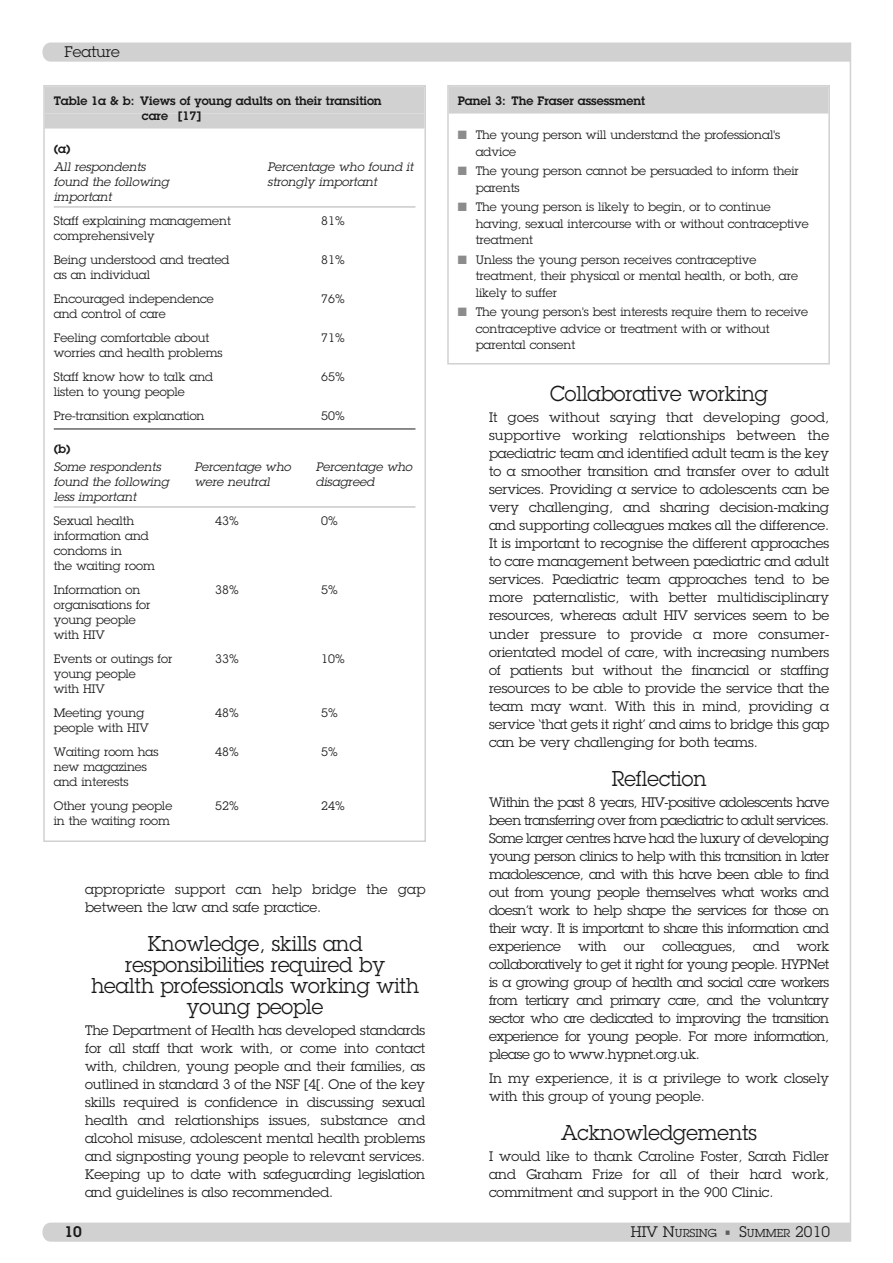
<style>
.page{position:relative;width:893px;height:1263px;background:#fff}
.page>*{position:absolute;margin:0;border:0;box-sizing:border-box;transform-origin:0 0}
.t1{font:21px/21px "Lubalin Graph";color:#191919;text-align:center;scale:.95 1}
.t2{font:15px "Lubalin Graph";color:#191919}
.t3{font:600 15px "Lubalin Graph";color:#191919}
.t4{font:13.5px/18px "Lubalin Graph";color:#191919;text-align:justify}
.t5{font:12px/16.5px "Lubalin Graph";color:#191919}
.t6{font:italic 12px "Lubalin Graph";letter-spacing:.005em;color:#191919}
.t7{font:600 12px/15px "Lubalin Graph";color:#191919}
.t8{font:11.25px "Lubalin Graph";color:#191919}
.s1{color:#8c8c8c}
.s2{font-size:15px}
.s3{font-size:12px;color:#5e5e5e}
</style>
<div class="page">
<div style="left:42px;top:43px;width:808px;height:19px;background:#d1d1d1"></div>
<svg style="left:42px;top:1222px;width:808px;height:20px;background:#d3d3d3"></svg>
<hr style="left:850px;top:43px;width:1px;height:1199px;background:#d1d1d1">
<div style="left:447px;top:85px;width:383px;height:279px;border:2px solid #d1d1d1"></div>
<div style="left:449px;top:87px;width:379px;height:27px;background:#d1d1d1"></div>
<div style="left:43px;top:85px;width:383px;height:757px;border:2px solid #d1d1d1"></div>
<div style="left:45px;top:87px;width:379px;height:27px;background:#d1d1d1"></div>
<div style="left:45px;top:114px;width:379px;height:15px;background:#d1d1d1"></div>
<hr style="left:54px;top:207px;width:361px;height:1px;background:#afafaf">
<hr style="left:54px;top:429px;width:361px;height:1px;background:#191919">
<hr style="left:54px;top:507px;width:361px;height:1px;background:#afafaf">
<p class="t2" style="left:65px;top:47px;width:57px">Feature</p>
<p class="t7" style="left:142px;top:94px;width:241px;text-indent:-88px">Table 1a &amp; b: Views of young adults on their transition care [17]</p>
<p class="t7" style="left:54px;top:142px;width:18px">(a)</p>
<p class="t6" style="left:54px;top:162px;width:95px">All respondents</p>
<p class="t6" style="left:268px;top:162px;width:149px">Percentage who found it</p>
<p class="t6" style="left:54px;top:177px;width:117px">found the following</p>
<p class="t6" style="left:268px;top:177px;width:113px">strongly important</p>
<p class="t6" style="left:54px;top:192px;width:61px">important</p>
<p class="t5" style="left:54px;top:213px;width:179px">Staff explaining management</p>
<p class="t5" style="left:321px;top:213px;width:25px">81%</p>
<p class="t5" style="left:54px;top:224px;width:177px;line-height:24px">comprehensively<br>Being understood and treated</p>
<p class="t5" style="left:321px;top:252px;width:25px">81%</p>
<p class="t5" style="left:54px;top:263px;width:162px;line-height:24px">as an individual<br>Encouraged independence</p>
<p class="t5" style="left:54px;top:302px;width:157px;line-height:24px">and control of care<br>Feeling comfortable about</p>
<p class="t5" style="left:54px;top:341px;width:170px;line-height:24px">worries and health problems<br>Staff know how to talk and</p>
<p class="t5" style="left:54px;top:380px;width:152px;line-height:24px">listen to young people<br>Pre-transition explanation</p>
<p class="t5" style="left:321px;top:291px;width:25px">76%</p>
<p class="t5" style="left:321px;top:330px;width:25px">71%</p>
<p class="t5" style="left:321px;top:369px;width:25px">65%</p>
<p class="t5" style="left:321px;top:408px;width:25px">50%</p>
<p class="t7" style="left:54px;top:442px;width:18px">(b)</p>
<p class="t6" style="left:54px;top:462px;width:110px">Some respondents</p>
<p class="t6" style="left:194px;top:462px;width:100px">Percentage who</p>
<p class="t6" style="left:316px;top:462px;width:100px">Percentage who</p>
<p class="t6" style="left:54px;top:477px;width:117px">found the following</p>
<p class="t6" style="left:194px;top:477px;width:79px">were neutral</p>
<p class="t6" style="left:316px;top:477px;width:60px">disagreed</p>
<p class="t6" style="left:54px;top:492px;width:86px">less important</p>
<p class="t5" style="left:54px;top:513px;width:82px">Sexual health</p>
<p class="t5" style="left:215px;top:513px;width:25px">43%</p>
<p class="t5" style="left:321px;top:513px;width:18px">0%</p>
<p class="t5" style="left:54px;top:529px;width:102px;line-height:15px">information and condoms in<br>the waiting room</p>
<p class="t5" style="left:54px;top:582px;width:88px">Information on</p>
<p class="t5" style="left:215px;top:582px;width:25px">38%</p>
<p class="t5" style="left:321px;top:582px;width:18px">5%</p>
<p class="t5" style="left:54px;top:598px;width:98px;line-height:15px">organisations for young people with HIV</p>
<p class="t5" style="left:54px;top:651px;width:120px">Events or outings for</p>
<p class="t5" style="left:215px;top:651px;width:25px">33%</p>
<p class="t5" style="left:321px;top:651px;width:25px">10%</p>
<p class="t5" style="left:54px;top:667px;width:84px;line-height:15px">young people with HIV</p>
<p class="t5" style="left:54px;top:705px;width:92px">Meeting young</p>
<p class="t5" style="left:215px;top:705px;width:25px">48%</p>
<p class="t5" style="left:321px;top:705px;width:18px">5%</p>
<p class="t5" style="left:54px;top:716px;width:106px;line-height:24px">people with HIV<br>Waiting room has</p>
<p class="t5" style="left:215px;top:744px;width:25px">48%</p>
<p class="t5" style="left:321px;top:744px;width:18px">5%</p>
<p class="t5" style="left:54px;top:760px;width:95px;line-height:15px">new magazines and interests</p>
<p class="t5" style="left:54px;top:798px;width:120px">Other young people</p>
<p class="t5" style="left:215px;top:798px;width:25px">52%</p>
<p class="t5" style="left:321px;top:798px;width:25px">24%</p>
<p class="t5" style="left:54px;top:813px;width:117px">in the waiting room</p>
<p class="t4" style="left:85px;top:881px;width:342px">appropriate support can help bridge the gap between the law and safe practice.</p>
<h1 class="t1" style="left:92px;top:934px;width:346px">Knowledge, skills and responsibilities required by health professionals working with young people</h1>
<p class="t4" style="left:85px;top:1022px;width:342px">The Department of Health has developed standards for all staff that work with, or come into contact with, children, young people and their families, as outlined in standard 3 of the NSF [4[. One of the key skills required is confidence in discussing sexual health and relationships issues, substance and alcohol misuse, adolescent mental health problems and signposting young people to relevant services.<br>Keeping up to date with safeguarding legislation and guidelines is also recommended.</p>
<p class="t7" style="left:458px;top:94px;width:189px">Panel 3: The Fraser assessment</p>
<p class="t5" style="left:476px;top:128px;width:306px;text-indent:-18px"><span class="s1">■</span> The young person will understand the professional's advice</p>
<p class="t5" style="left:476px;top:164px;width:325px;text-indent:-18px"><span class="s1">■</span> The young person cannot be persuaded to inform their parents</p>
<p class="t5" style="left:476px;top:200px;width:334px;text-indent:-18px"><span class="s1">■</span> The young person is likely to begin, or to continue having, sexual intercourse with or without contraceptive treatment</p>
<p class="t5" style="left:476px;top:252px;width:324px;text-indent:-18px"><span class="s1">■</span> Unless the young person receives contraceptive treatment, their physical or mental health, or both, are likely to suffer</p>
<p class="t5" style="left:476px;top:305px;width:334px;text-indent:-18px"><span class="s1">■</span> The young person's best interests require them to receive contraceptive advice or treatment with or without parental consent</p>
<h1 class="t1" style="left:550px;top:385px;width:231px">Collaborative working</h1>
<p class="t4" style="left:489px;top:410px;width:342px">It goes without saying that developing good, supportive working relationships between the paediatric team and identified adult team is the key to a smoother transition and transfer over to adult services. Providing a service to adolescents can be very challenging, and sharing decision-making and supporting colleagues makes all the difference.<br>It is important to recognise the different approaches to care management between paediatric and adult services. Paediatric team approaches tend to be more paternalistic, with better multidisciplinary resources, whereas adult HIV services seem to be under pressure to provide a more consumer&shy;orientated model of care, with increasing numbers of patients but without the financial or staffing resources to be able to provide the service that the team may want. With this in mind, providing a service ‘that gets it right’ and aims to bridge this gap can be very challenging for both teams.</p>
<h1 class="t1" style="left:612px;top:769px;width:101px">Reflection</h1>
<p class="t4" style="left:489px;top:794px;width:342px">Within the past 8 years, HIV-positive adolescents have been transferring over from paediatric to adult services.<br>Some larger centres have had the luxury of developing young person clinics to help with this transition in later madolescence, and with this have been able to find out from young people themselves what works and doesn’t work to help shape the services for those on their way. It is important to share this information and experience</p>
<p class="t4" style="left:489px;top:938px;width:342px;text-indent:308px">work collaboratively to get it right for young people. HYPNet is a growing group of health and social care workers from tertiary and primary care, and the voluntary sector who are dedicated to improving the transition experience for young people. For more information, please go to www.hypnet.org.uk.</p>
<p class="t4" style="left:489px;top:1070px;width:342px">In my experience, it is a privilege to work closely with this group of young people.</p>
<h1 class="t1" style="left:561px;top:1123px;width:208px">Acknowledgements</h1>
<p class="t4" style="left:489px;top:1148px;width:342px">I would like to thank Caroline Foster, Sarah Fidler and Graham Frize for all of their hard work, commitment and support in the 900 Clinic.</p>
<p class="t4" style="left:578px;top:938px;width:30px">with</p>
<p class="t4" style="left:624px;top:938px;width:23px">our</p>
<p class="t4" style="left:662px;top:938px;width:75px">colleagues,</p>
<p class="t4" style="left:753px;top:938px;width:28px">and</p>
<p class="t3" style="left:65px;top:1227px;width:19px">10</p>
<p class="t8" style="left:631px;top:1229px;width:201px"><span class="s2">HIV N</span>URSING <span class="s3">•</span> <span class="s2">S</span>UMMER <span class="s2">2010</span></p>
</div>
